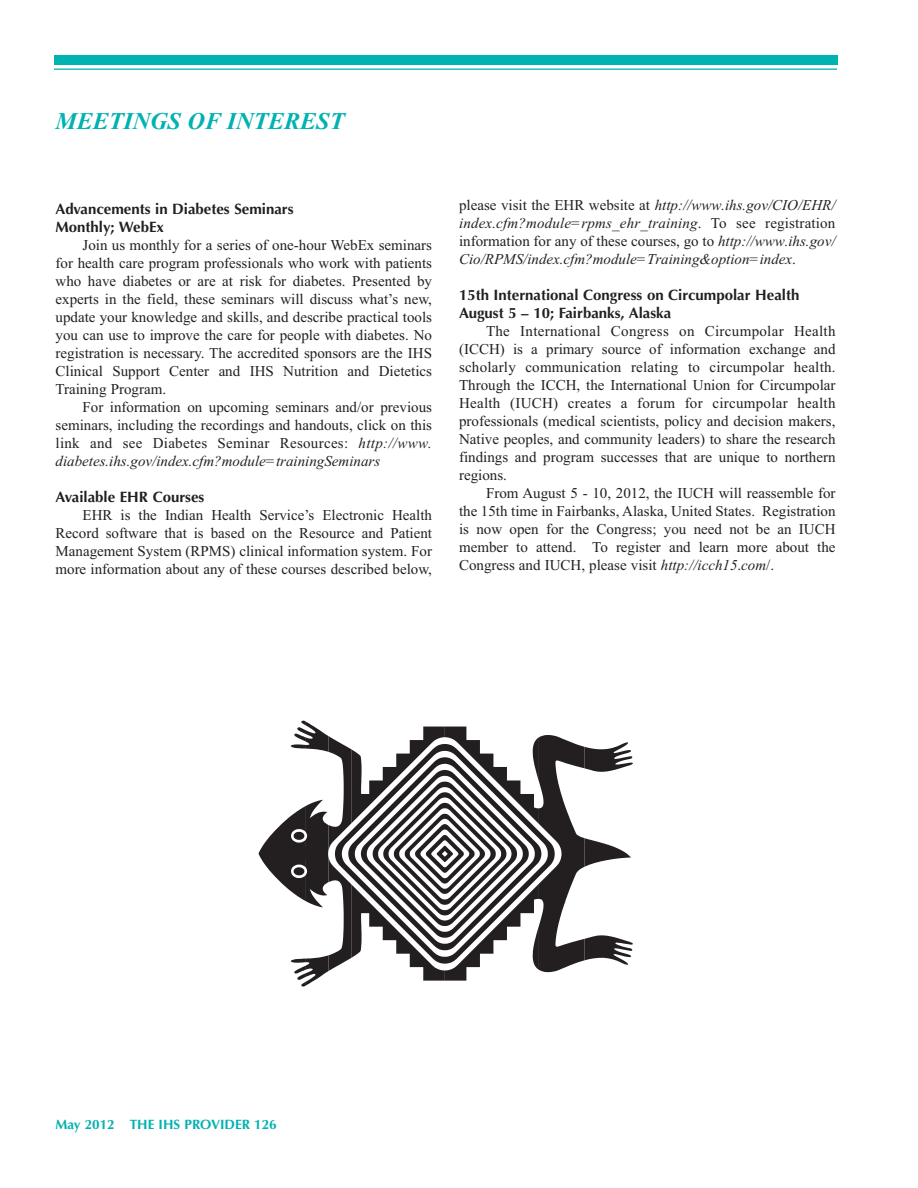
<style>
.page{position:relative;width:918px;height:1188px;background:#fff}
.page>*{position:absolute;margin:0;border:0;box-sizing:border-box;transform-origin:0 0}
.t1{font:italic 700 24px "Times";color:#00b2b0}
.t2{font:15px/18px "Times";color:#231f20;text-align:justify}
.t3{font:italic 15px/18px "Times New Roman";color:#231f20;text-align:justify}
.t4{font:700 15px/18px "Optima";color:#231f20}
.t5{font:700 13.5px "Optima";color:#00b2b0}
.s1{font-family:"Times New Roman";font-style:italic}
.s2{font-family:"Times";font-style:normal}
</style>
<div class="page">
<div style="left:54px;top:55px;width:783px;height:10px;background:#00b2b0"></div>
<hr style="left:54px;top:69px;width:783px;height:1px;background:#00b2b0">
<svg style="left:259px;top:721px;width:374px;height:266px"></svg>
<h2 class="t1" style="left:56px;top:107px;width:290px">MEETINGS OF INTEREST</h2>
<h2 class="t4" style="left:56px;top:200px;width:240px">Advancements in Diabetes Seminars<br>Monthly; WebEx</h2>
<p class="t2" style="left:56px;top:235px;width:378px;text-indent:27px">Join us monthly for a series of one-hour WebEx seminars for health care program professionals who work with patients who have diabetes or are at risk for diabetes. Presented by experts in the field, these seminars will discuss what’s new, update your knowledge and skills, and describe practical tools you can use to improve the care for people with diabetes. No registration is necessary. The accredited sponsors are the IHS Clinical Support Center and IHS Nutrition and Dietetics Training Program.</p>
<p class="t2" style="left:56px;top:397px;width:378px;text-indent:27px">For information on upcoming seminars and/or previous seminars, including the recordings and handouts, click on this link and see Diabetes Seminar Resources: <span class="s1">http://www. diabetes.ihs.gov/index.cfm?module=trainingSeminars</span></p>
<h2 class="t4" style="left:56px;top:488px;width:150px">Available EHR Courses</h2>
<p class="t2" style="left:56px;top:505px;width:378px;text-indent:27px">EHR is the Indian Health Service’s Electronic Health Record software that is based on the Resource and Patient Management System (RPMS) clinical information system. For more information about any of these courses described below,</p>
<p class="t3" style="left:459px;top:196px;width:378px"><span class="s2">please visit the EHR website at</span> http://www.ihs.gov/CIO/EHR/ index.cfm?module=rpms_ehr_training<span class="s2">. To see registration information for any of these courses, go to</span> http://www.ihs.gov/ Cio/RPMS/index.cfm?module=Training&amp;option=index<span class="s2">.</span></p>
<h2 class="t4" style="left:459px;top:286px;width:342px">15th International Congress on Circumpolar Health<br>August 5 – 10; Fairbanks, Alaska</h2>
<p class="t2" style="left:459px;top:322px;width:378px;text-indent:27px">The International Congress on Circumpolar Health (ICCH) is a primary source of information exchange and scholarly communication relating to circumpolar health.<br>Through the ICCH, the International Union for Circumpolar Health (IUCH) creates a forum for circumpolar health professionals (medical scientists, policy and decision makers, Native peoples, and community leaders) to share the research findings and program successes that are unique to northern regions.</p>
<p class="t2" style="left:459px;top:484px;width:378px;text-indent:27px">From August 5 - 10, 2012, the IUCH will reassemble for the 15th time in Fairbanks, Alaska, United States. Registration is now open for the Congress; you need not be an IUCH member to attend. To register and learn more about the Congress and IUCH, please visit <span class="s1">http://icch15</span>.<span class="s1">com</span>/.</p>
<p class="t5" style="left:56px;top:1116px;width:223px">May 2012 THE IHS PROVIDER 126</p>
</div>
